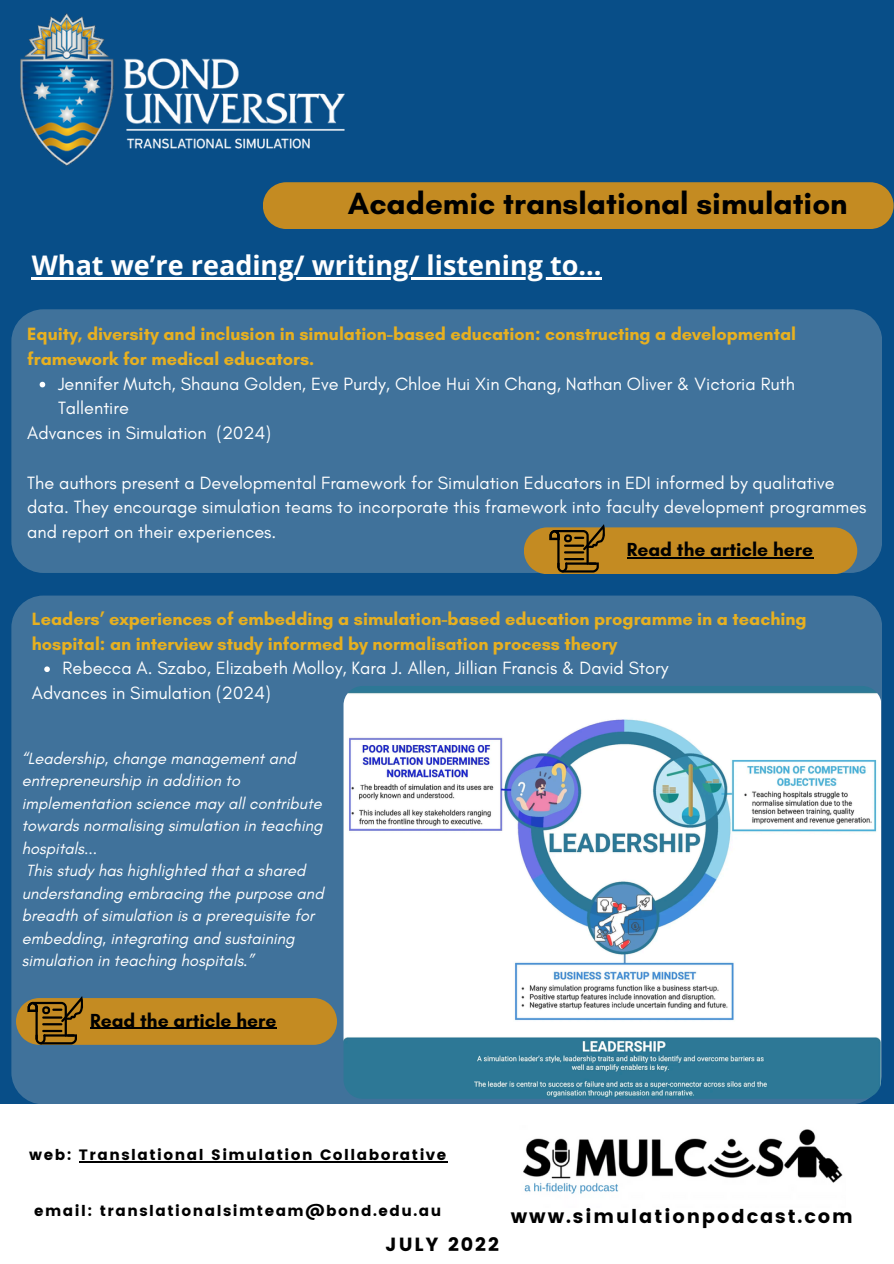
<style>
.page{position:relative;width:894px;height:1264px;background:#fff}
.page>*{position:absolute;margin:0;border:0;box-sizing:border-box;transform-origin:0 0}
.t1{font:700 31.2px "Glacial Indifference";color:#000}
.t2{font:700 27px "Open Sans";color:#fff}
.t3{font:700 19.2px "Glacial Indifference";color:#000}
.t4{font:19.05px "Poppins";letter-spacing:.1em;color:#000}
.t5{font:18.15px/24.8px "Glacial Indifference";color:#fff}
.t6{font:700 18.15px/24.8px "Glacial Indifference";color:#e7b020}
.t7{font:italic 16.5px/22.5px "Glacial Indifference";color:#fff}
.t8{font:15px "Poppins";letter-spacing:.1em;color:#000}
</style>
<div class="page">
<div style="left:0;top:0;width:893px;height:1263px;background:#084e88"></div>
<div style="left:0;top:1104px;width:893px;height:159px;background:#fff"></div>
<img style="left:523px;top:1129px;width:320px;height:65px">
<img style="left:21px;top:13px;width:323px;height:152px">
<div style="left:11px;top:309px;width:870px;height:264px;background:#40729b;border-radius:32px"></div>
<div style="left:263px;top:182px;width:630px;height:47px;background:#c48b22"></div>
<div style="left:11px;top:595px;width:871px;height:509px;background:#40729b;border-radius:32px"></div>
<svg style="left:40px;top:382px;width:5px;height:5px"></svg>
<svg style="left:524px;top:524px;width:332px;height:50px"></svg>
<img style="left:343px;top:686px;width:537px;height:412px">
<hr style="left:79px;top:1160px;width:368px;height:2px;background:#000">
<hr style="left:32px;top:277px;width:570px;height:2px;background:#fff">
<hr style="left:626px;top:557px;width:186px;height:1px;background:#000">
<svg style="left:44px;top:666px;width:6px;height:6px"></svg>
<svg style="left:16px;top:996px;width:321px;height:48px"></svg>
<hr style="left:90px;top:1027px;width:186px;height:1px;background:#000">
<h4 class="t1" style="left:348px;top:185px;width:501px">Academic translational simulation</h4>
<h5 class="t2" style="left:32px;top:246px;width:571px">What we’re reading/ writing/ listening to...</h5>
<h2 class="t6" style="left:27px;top:321px;width:770px">Equity, diversity and inclusion in simulation-based education: constructing a developmental framework for medical educators.</h2>
<h4 class="t5" style="left:58px;top:371px;width:738px">Jennifer Mutch, Shauna Golden, Eve Purdy, Chloe Hui Xin Chang, Nathan Oliver &amp; Victoria Ruth<br>Tallentire</h4>
<p class="t5" style="left:27px;top:420px;width:245px">Advances in Simulation (2024)</p>
<h5 class="t5" style="left:27px;top:470px;width:840px">The authors present a Developmental Framework for Simulation Educators in EDI informed by qualitative data. They encourage simulation teams to incorporate this framework into faculty development programmes and report on their experiences.</h5>
<p class="t3" style="left:626px;top:537px;width:188px">Read the article here</p>
<p class="t6" style="left:32px;top:606px;width:776px">Leaders’ experiences of embedding a simulation-based education programme in a teaching hospital: an interview study informed by normalisation process theory</p>
<p class="t5" style="left:63px;top:655px;width:607px">Rebecca A. Szabo, Elizabeth Molloy, Kara J. Allen, Jillian Francis &amp; David Story</p>
<h4 class="t5" style="left:32px;top:680px;width:240px">Advances in Simulation (2024)</h4>
<p class="t7" style="left:22px;top:746px;width:302px">“Leadership, change management and entrepreneurship in addition to implementation science may all contribute towards normalising simulation in teaching hospitals...</p>
<h6 class="t7" style="left:22px;top:859px;width:303px">This study has highlighted that a shared understanding embracing the purpose and breadth of simulation is a prerequisite for embedding, integrating and sustaining simulation in teaching hospitals.”</h6>
<h6 class="t3" style="left:90px;top:1008px;width:188px">Read the article here</h6>
<h5 class="t8" style="left:29px;top:1145px;width:418px">web: Translational Simulation Collaborative</h5>
<p class="t8" style="left:34px;top:1201px;width:408px">email: translationalsimteam@bond.edu.au</p>
<h4 class="t4" style="left:510px;top:1205px;width:343px">www.simulationpodcast.com</h4>
<p class="t4" style="left:385px;top:1233px;width:115px">JULY 2022</p>
</div>
